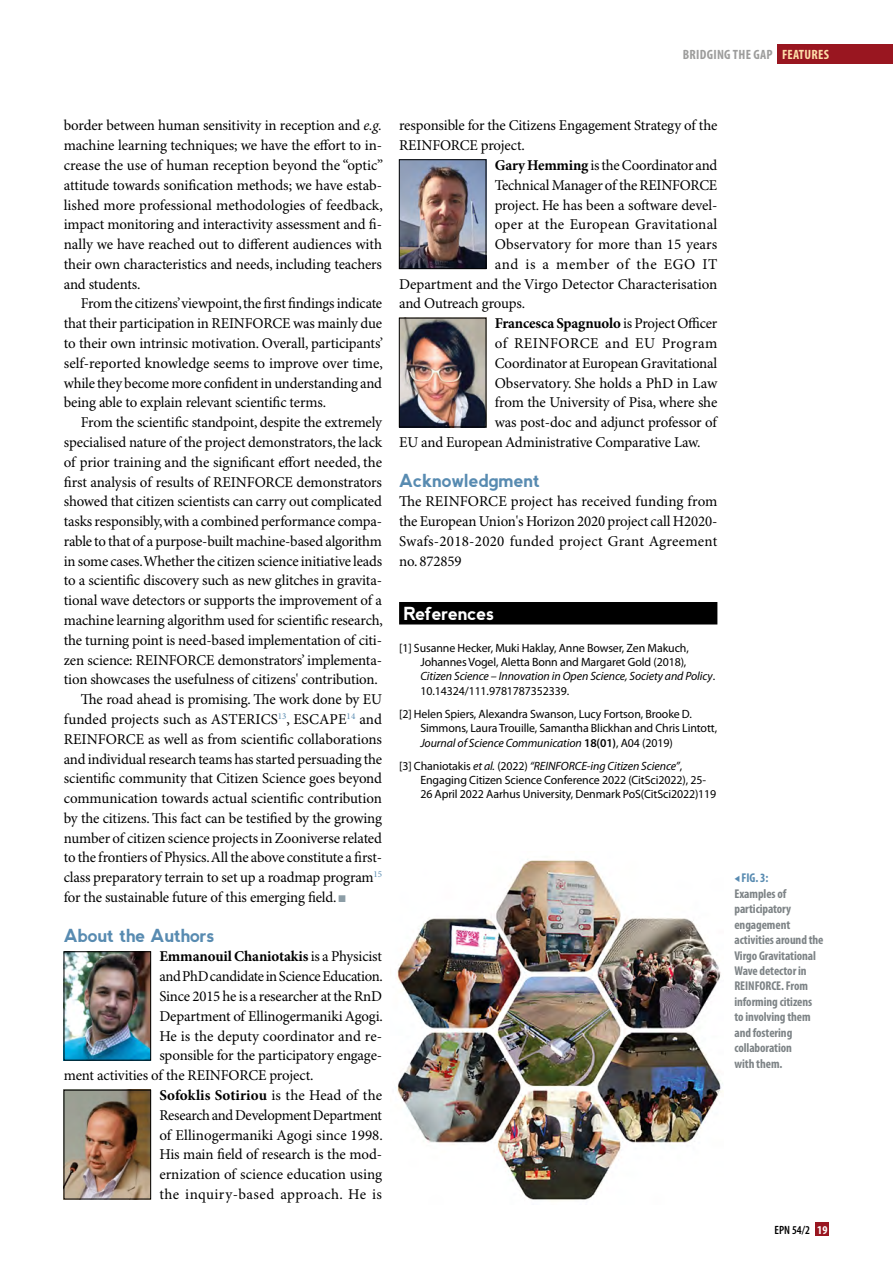
<style>
.page{position:relative;width:893px;height:1263px;background:#fff}
.page>*{position:absolute;margin:0;border:0;box-sizing:border-box;transform-origin:0 0}
.t1{font:700 18px "nevis";letter-spacing:-.015em;color:#588bb1}
.t2{font:700 18px "nevis";letter-spacing:-.015em;color:#fff}
.t3{font:15px/19.8px "Minion Pro";letter-spacing:-.01em;color:#000;text-align:justify}
.t4{font:700 15px "Minion Pro";letter-spacing:-.005em;color:#000}
.t5{font:15px "Minion Pro";letter-spacing:.015em;color:#000}
.t6{font:15px "Minion Pro";letter-spacing:.025em;color:#000}
.t7{font:15px "Minion Pro";letter-spacing:.03em;color:#000}
.t8{font:15px "Minion Pro";letter-spacing:.035em;color:#000}
.t9{font:700 condensed 13.5px "Myriad Pro";letter-spacing:.02em;color:#fedea9}
.t10{font:700 condensed 13.5px "Myriad Pro";color:#9d9d9c}
.t11{font:700 condensed 12.75px/15.5px "Myriad Pro";letter-spacing:-.005em;color:#7d8386}
.t12{font:12px/14.4px "Myriad Pro";letter-spacing:-.01em;color:#000}
.t13{font:600 condensed 12px "Myriad Pro";color:#000}
.s1{color:#9d9d9c}
.s2{font-style:italic}
.s3{color:#8c9da6}
.s4{font-weight:400}
.s5{font-weight:700}
.s6{font-weight:600}
.s7{color:#588bb1}
.s8{font-weight:700;color:#fff}
</style>
<div class="page">
<div style="left:816px;top:1222px;width:13px;height:14px;background:#991620"></div>
<div style="left:777px;top:45px;width:116px;height:19px;background:#991620"></div>
<div style="left:399px;top:602px;width:318px;height:22px;background:#000"></div>
<img style="left:395px;top:859px;width:328px;height:341px">
<img style="left:66px;top:953px;width:83px;height:105px">
<div style="left:64px;top:951px;width:87px;height:109px;border:1px solid #000"></div>
<img style="left:66px;top:1092px;width:83px;height:105px">
<div style="left:64px;top:1090px;width:87px;height:109px;border:1px solid #000"></div>
<img style="left:401px;top:162px;width:83px;height:105px">
<div style="left:399px;top:160px;width:87px;height:109px;border:1px solid #000"></div>
<img style="left:401px;top:320px;width:83px;height:105px">
<div style="left:399px;top:318px;width:87px;height:109px;border:1px solid #000"></div>
<p class="t10" style="left:683px;top:47px;width:14px">Bridging</p>
<p class="t9" style="left:733px;top:47px;width:98px"><span class="s1">the Gap</span> FEATURES</p>
<p class="t3" style="left:64px;top:116px;width:321px">border between human sensitivity in reception and <span class="s2">e.g. </span>machine learning techniques; we have the effort to in&shy;crease the use of human reception beyond the “optic” attitude towards sonification methods; we have estab&shy;lished more professional methodologies of feedback, impact monitoring and interactivity assessment and fi&shy;nally we have reached out to different audiences with their own characteristics and needs, including teachers and students.</p>
<p class="t3" style="left:64px;top:294px;width:321px;text-indent:17px">From the citizens’ viewpoint, the first findings indicate that their participation in REINFORCE was mainly due to their own intrinsic motivation. Overall, participants’ self-reported knowledge seems to improve over time, while they become more confident in understanding and being able to explain relevant scientific terms.</p>
<p class="t3" style="left:81px;top:413px;width:303px">From the scientific standpoint, despite the extremely</p>
<p class="t3" style="left:64px;top:433px;width:320px">specialised nature of the project demonstrators, the lack</p>
<p class="t3" style="left:64px;top:453px;width:320px">of prior training and the significant effort needed, the</p>
<p class="t3" style="left:64px;top:472px;width:320px">first analysis of results of REINFORCE demonstrators</p>
<p class="t3" style="left:64px;top:492px;width:320px">showed that citizen scientists can carry out complicated</p>
<p class="t3" style="left:64px;top:512px;width:320px">tasks responsibly, with a combined performance compa-</p>
<p class="t3" style="left:64px;top:532px;width:320px">rable to that of a purpose-built machine-based algorithm</p>
<p class="t3" style="left:64px;top:552px;width:320px">in some cases. Whether the citizen science initiative leads</p>
<p class="t3" style="left:64px;top:571px;width:320px">to a scientific discovery such as new glitches in gravita-</p>
<p class="t3" style="left:64px;top:591px;width:320px">tional wave detectors or supports the improvement of a</p>
<p class="t3" style="left:64px;top:611px;width:321px">machine learning algorithm used for scientific research,</p>
<p class="t3" style="left:64px;top:631px;width:320px">the turning point is need-based implementation of citi-</p>
<p class="t3" style="left:64px;top:650px;width:320px">zen science: REINFORCE demonstrators’ implementa-</p>
<p class="t3" style="left:64px;top:670px;width:316px">tion showcases the usefulness of citizens' contribution.</p>
<p class="t3" style="left:81px;top:690px;width:303px">The road ahead is promising. The work done by EU</p>
<p class="t3" style="left:64px;top:710px;width:320px">funded projects such as ASTERICS<sup>13</sup>, ESCAPE<sup>14</sup> and</p>
<p class="t3" style="left:64px;top:730px;width:320px">REINFORCE as well as from scientific collaborations</p>
<p class="t3" style="left:64px;top:749px;width:320px">and individual research teams has started persuading the</p>
<p class="t3" style="left:64px;top:769px;width:320px">scientific community that Citizen Science goes beyond</p>
<p class="t3" style="left:64px;top:789px;width:320px">communication towards actual scientific contribution</p>
<p class="t3" style="left:64px;top:809px;width:320px">by the citizens. This fact can be testified by the growing</p>
<p class="t3" style="left:64px;top:829px;width:320px">number of citizen science projects in Zooniverse related</p>
<p class="t3" style="left:64px;top:848px;width:320px">to the frontiers of Physics. All the above constitute a first-</p>
<p class="t3" style="left:64px;top:868px;width:320px">class preparatory terrain to set up a roadmap program<sup>15</sup></p>
<p class="t3" style="left:64px;top:888px;width:284px">for the sustainable future of this emerging field. <span class="s3">■</span></p>
<p class="t1" style="left:64px;top:925px;width:152px">About the Authors</p>
<p class="t4" style="left:159px;top:948px;width:224px">Emmanouil Chaniotakis <span class="s4">is a Physicist</span></p>
<p class="t3" style="left:159px;top:967px;width:225px">and PhD candidate in Science Education.</p>
<p class="t3" style="left:159px;top:987px;width:224px">Since 2015 he is a researcher at the RnD</p>
<p class="t3" style="left:159px;top:1007px;width:225px">Department of Ellinogermaniki Agogi.</p>
<p class="t3" style="left:159px;top:1026px;width:224px">He is the deputy coordinator and re-</p>
<p class="t3" style="left:159px;top:1046px;width:224px">sponsible for the participatory engage-</p>
<p class="t3" style="left:64px;top:1066px;width:251px">ment activities of the REINFORCE project.</p>
<p class="t4" style="left:159px;top:1086px;width:224px">Sofoklis Sotiriou <span class="s4">is the Head of the</span></p>
<p class="t3" style="left:159px;top:1106px;width:224px">Research and Development Department</p>
<p class="t3" style="left:159px;top:1125px;width:225px">of Ellinogermaniki Agogi since 1998.</p>
<p class="t3" style="left:159px;top:1145px;width:224px">His main field of research is the mod-</p>
<p class="t3" style="left:159px;top:1165px;width:224px">ernization of science education using</p>
<p class="t6" style="left:159px;top:1185px;width:224px">the inquiry-based approach. He is</p>
<p class="t3" style="left:399px;top:116px;width:320px">responsible for the Citizens Engagement Strategy of the</p>
<p class="t3" style="left:399px;top:136px;width:127px">REINFORCE project.</p>
<p class="t3" style="left:495px;top:156px;width:224px"><span class="s5">Gary Hemming</span> is the Coordinator and</p>
<p class="t3" style="left:495px;top:176px;width:224px">Technical Manager of the REINFORCE</p>
<p class="t3" style="left:495px;top:195px;width:224px">project. He has been a software devel-</p>
<p class="t5" style="left:495px;top:216px;width:224px">oper at the European Gravitational</p>
<p class="t3" style="left:495px;top:235px;width:224px">Observatory for more than 15 years</p>
<p class="t8" style="left:495px;top:255px;width:224px">and is a member of the EGO IT</p>
<p class="t3" style="left:399px;top:275px;width:320px">Department and the Virgo Detector Characterisation</p>
<p class="t3" style="left:399px;top:294px;width:127px">and Outreach groups.</p>
<p class="t4" style="left:495px;top:314px;width:224px">Francesca Spagnuolo <span class="s4">is Project Officer</span></p>
<p class="t7" style="left:495px;top:334px;width:224px">of REINFORCE and EU Program</p>
<p class="t3" style="left:495px;top:354px;width:224px">Coordinator at European Gravitational</p>
<p class="t3" style="left:495px;top:373px;width:224px">Observatory. She holds a PhD in Law</p>
<p class="t3" style="left:495px;top:393px;width:224px">from the University of Pisa, where she</p>
<p class="t3" style="left:495px;top:413px;width:224px">was post-doc and adjunct professor of</p>
<p class="t3" style="left:399px;top:433px;width:303px">EU and European Administrative Comparative Law.</p>
<p class="t1" style="left:399px;top:470px;width:142px">Acknowledgment</p>
<p class="t3" style="left:399px;top:492px;width:320px">The REINFORCE project has received funding from the European Union's Horizon 2020 project call H2020- Swafs-2018-2020 funded project Grant Agreement no. 872859</p>
<p class="t2" style="left:403px;top:603px;width:92px">References</p>
<p class="t12" style="left:420px;top:641px;width:296px;text-indent:-21px">[1] Susanne Hecker, Muki Haklay, Anne Bowser, Zen Makuch, Johannes Vogel, Aletta Bonn and Margaret Gold (2018), <span class="s2">Citizen Science – Innovation in Open Science, Society and Policy</span>.<br>10.14324/111.9781787352339.</p>
<p class="t12" style="left:420px;top:707px;width:298px;text-indent:-21px">[2] Helen Spiers, Alexandra Swanson, Lucy Fortson, Brooke D.<br>Simmons, Laura Trouille, Samantha Blickhan and Chris Lintott,<br><span class="s2">Journal of Science Communication</span> <span class="s6">18(01)</span>, A04 (2019)</p>
<p class="t12" style="left:420px;top:758px;width:298px;text-indent:-21px">[3] Chaniotakis <span class="s2">et al.</span> (2022) <span class="s2">“REINFORCE-ing Citizen Science”</span>,<br>Engaging Citizen Science Conference 2022 (CitSci2022), 25-<br>26 April 2022 Aarhus University, Denmark PoS(CitSci2022)119</p>
<p class="t11" style="left:734px;top:870px;width:91px"><span class="s7">◀ FIG. 3:<br></span>Examples of participatory engagement activities around the<br>Virgo Gravitational<br>Wave detector in<br>REINFORCE. From informing citizens to involving them and fostering collaboration<br>with them.</p>
<p class="t13" style="left:774px;top:1223px;width:54px">EPN 54/2 <span class="s8">19</span></p>
</div>
